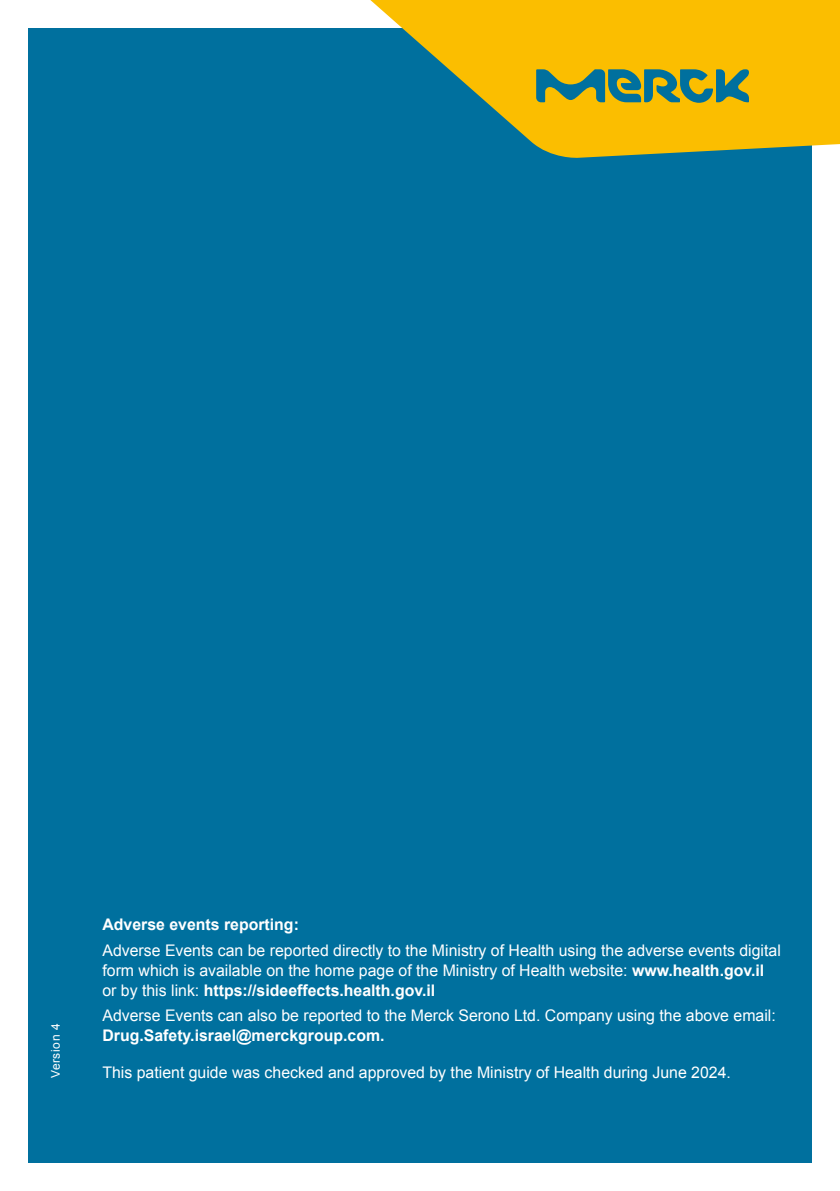
<style>
.page{position:relative;width:840px;height:1191px;background:#fff}
.page>*{position:absolute;margin:0;border:0;box-sizing:border-box;transform-origin:0 0}
.t1{font:16px/20px "Arial";color:#fff}
.t2{font:700 16px "Arial";color:#fff}
.t3{font:12px "Arial";letter-spacing:.05em;color:#fff}
.s1{font-weight:700}
</style>
<div class="page">
<div style="left:28px;top:28px;width:783px;height:1134px;background:#00709e"></div>
<svg style="left:370px;top:0;width:469px;height:159px;fill:#fbbe00"></svg>
<svg style="left:536px;top:69px;width:212px;height:34px"></svg>
<p class="t3" style="left:48px;top:1078px;width:56px;rotate:-90deg">Version 4</p>
<p class="t2" style="left:102px;top:913px;width:198px">Adverse events reporting:</p>
<p class="t1" style="left:102px;top:940px;width:679px">Adverse Events can be reported directly to the Ministry of Health using the adverse events digital form which is available on the home page of the Ministry of Health website: <span class="s1">www.health.gov.il </span>or by this link: <span class="s1">https://sideeffects.health.gov.il</span></p>
<p class="t1" style="left:102px;top:1005px;width:674px">Adverse Events can also be reported to the Merck Serono Ltd. Company using the above email:</p>
<p class="t2" style="left:102px;top:1025px;width:283px">Drug.Safety.israel@merckgroup.com.</p>
<p class="t1" style="left:102px;top:1062px;width:626px">This patient guide was checked and approved by the Ministry of Health during June 2024.</p>
</div>
